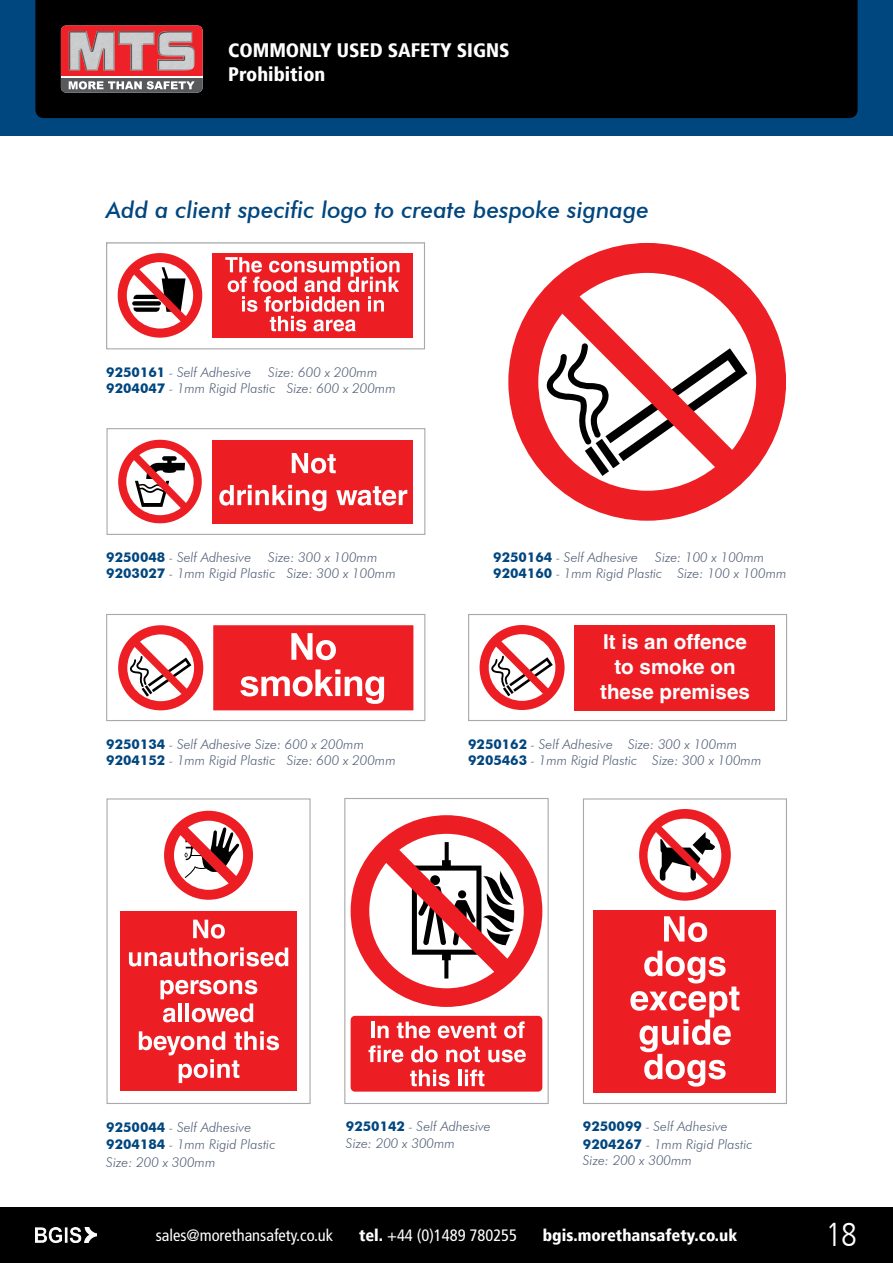
<style>
.page{position:relative;width:893px;height:1263px;background:#fff}
.page>*{position:absolute;margin:0;border:0;box-sizing:border-box;transform-origin:0 0}
.t1{font:300 condensed 33px "Frutiger LT";color:#fff}
.t2{font:italic 500 23.4px "Futura BT";color:#00467f}
.t3{font:700 20.55px/24.6px "Helvetica LT";color:#fff;text-align:center}
.t4{font:900 condensed 19.5px/23.4px "Frutiger";color:#fff}
.t5{font:condensed 16.5px "Frutiger LT";color:#fff}
.t6{font:900 condensed 16.5px "Frutiger";color:#fff}
.t7{font:italic 300 13.5px/16.2px "Futura BT";color:#546179}
.s1{font-weight:700;font-style:normal;color:#00467f}
.s2{font-family:"Frutiger";font-weight:900}
</style>
<div class="page">
<div style="left:0;top:0;width:893px;height:136px;background:#00467f"></div>
<div style="left:35px;top:0;width:823px;height:118px;background:#000"></div>
<svg style="left:61px;top:26px;width:142px;height:67px;background:#b95255"></svg>
<img style="left:118px;top:31px;width:37px;height:40px">
<img style="left:157px;top:31px;width:38px;height:40px">
<img style="left:69px;top:31px;width:46px;height:40px">
<hr style="left:61px;top:76px;width:142px;height:2px;background:#fff">
<div style="left:0;top:1208px;width:893px;height:55px;background:#000"></div>
<img style="left:36px;top:1228px;width:61px;height:15px">
<div style="left:212px;top:253px;width:201px;height:85px;background:#ed1d24"></div>
<svg style="left:118px;top:253px;width:84px;height:85px"></svg>
<svg style="left:225px;top:257px;width:174px;height:74px"></svg>
<div style="left:106px;top:242px;width:319px;height:107px;border:1px solid #a7a9ac"></div>
<svg style="left:213px;top:625px;width:200px;height:85px;background:#ef3f44"></svg>
<svg style="left:118px;top:625px;width:85px;height:85px"></svg>
<div style="left:106px;top:614px;width:319px;height:107px;border:1px solid #a7a9ac"></div>
<svg style="left:351px;top:815px;width:191px;height:192px"></svg>
<div style="left:351px;top:1016px;width:191px;height:75px;background:#ed1d24;border-radius:4px"></div>
<hr style="left:371px;top:1021px;width:4px;height:17px;background:#fff">
<svg style="left:378px;top:1025px;width:11px;height:13px"></svg>
<svg style="left:397px;top:1021px;width:33px;height:17px"></svg>
<svg style="left:438px;top:1022px;width:58px;height:16px"></svg>
<svg style="left:504px;top:1021px;width:21px;height:17px"></svg>
<svg style="left:368px;top:1045px;width:35px;height:17px"></svg>
<svg style="left:411px;top:1045px;width:27px;height:17px"></svg>
<svg style="left:446px;top:1046px;width:34px;height:16px"></svg>
<svg style="left:488px;top:1049px;width:38px;height:13px"></svg>
<svg style="left:410px;top:1069px;width:40px;height:17px"></svg>
<hr style="left:458px;top:1070px;width:4px;height:16px;background:#fff">
<svg style="left:465px;top:1069px;width:19px;height:17px"></svg>
<div style="left:344px;top:798px;width:205px;height:306px;border:1px solid #a7a9ac"></div>
<svg style="left:480px;top:625px;width:85px;height:85px"></svg>
<div style="left:574px;top:625px;width:201px;height:85px;background:#ed1d24"></div>
<div style="left:468px;top:614px;width:319px;height:107px;border:1px solid #a7a9ac"></div>
<div style="left:120px;top:911px;width:177px;height:179px;background:#ed1d24"></div>
<svg style="left:164px;top:811px;width:89px;height:89px"></svg>
<svg style="left:193px;top:920px;width:32px;height:18px"></svg>
<svg style="left:129px;top:947px;width:159px;height:19px"></svg>
<svg style="left:160px;top:980px;width:97px;height:42px"></svg>
<svg style="left:139px;top:1031px;width:140px;height:52px"></svg>
<div style="left:106px;top:798px;width:205px;height:306px;border:1px solid #a7a9ac"></div>
<svg style="left:118px;top:440px;width:84px;height:83px"></svg>
<div style="left:213px;top:440px;width:200px;height:83px;background:#ed1d24"></div>
<svg style="left:292px;top:453px;width:44px;height:20px"></svg>
<svg style="left:219px;top:485px;width:107px;height:26px"></svg>
<svg style="left:336px;top:486px;width:71px;height:20px"></svg>
<div style="left:106px;top:428px;width:319px;height:107px;border:1px solid #a7a9ac"></div>
<div style="left:593px;top:910px;width:183px;height:182px;background:#ed1d24"></div>
<svg style="left:639px;top:809px;width:92px;height:92px"></svg>
<svg style="left:664px;top:916px;width:43px;height:26px"></svg>
<svg style="left:630px;top:951px;width:109px;height:135px"></svg>
<div style="left:583px;top:798px;width:204px;height:306px;border:1px solid #a7a9ac"></div>
<svg style="left:508px;top:243px;width:278px;height:277px"></svg>
<h3 class="t4" style="left:228px;top:39px;width:283px">COMMONLY USED SAFETY SIGNS<br>Prohibition</h3>
<h2 class="t2" style="left:106px;top:195px;width:544px">Add a client specific logo to create bespoke signage</h2>
<p class="t7" style="left:106px;top:364px;width:146px"><span class="s1">9250161</span> - Self Adhesive</p>
<p class="t7" style="left:106px;top:364px;width:291px;text-indent:162px">Size: 600 x 200mm<br><span class="s1">9204047</span> - 1mm Rigid Plastic Size: 600 x 200mm</p>
<p class="t7" style="left:106px;top:549px;width:146px"><span class="s1">9250048</span> - Self Adhesive</p>
<p class="t7" style="left:106px;top:549px;width:291px;text-indent:162px">Size: 300 x 100mm<br><span class="s1">9203027</span> - 1mm Rigid Plastic Size: 300 x 100mm</p>
<p class="t7" style="left:493px;top:549px;width:146px"><span class="s1">9250164</span> - Self Adhesive</p>
<p class="t7" style="left:493px;top:549px;width:295px;text-indent:162px">Size: 100 x 100mm<br><span class="s1">9204160</span> - 1mm Rigid Plastic Size: 100 x 100mm</p>
<h3 class="t3" style="left:600px;top:629px;width:151px">It is an offence to smoke on these premises</h3>
<p class="t7" style="left:106px;top:736px;width:291px"><span class="s1">9250134</span> - Self Adhesive Size: 600 x 200mm<br><span class="s1">9204152</span> - 1mm Rigid Plastic Size: 600 x 200mm</p>
<p class="t7" style="left:468px;top:736px;width:295px"><span class="s1">9250162</span> - Self Adhesive Size: 300 x 100mm<br><span class="s1">9205463</span> - 1mm Rigid Plastic Size: 300 x 100mm</p>
<p class="t7" style="left:106px;top:1119px;width:171px"><span class="s1">9250044</span> - Self Adhesive<br><span class="s1">9204184</span> - 1mm Rigid Plastic</p>
<p class="t7" style="left:106px;top:1153px;width:111px">Size: 200 x 300mm</p>
<p class="t7" style="left:346px;top:1118px;width:146px"><span class="s1">9250142</span> - Self Adhesive<br>Size: 200 x 300mm</p>
<p class="t7" style="left:583px;top:1117px;width:171px;line-height:18px"><span class="s1">9250099</span> - Self Adhesive<br><span class="s1">9204267</span> - 1mm Rigid Plastic</p>
<p class="t7" style="left:583px;top:1152px;width:111px">Size: 200 x 300mm</p>
<p class="t5" style="left:156px;top:1226px;width:179px">sales@morethansafety.co.uk</p>
<p class="t5" style="left:359px;top:1226px;width:160px"><span class="s2">tel.</span> +44 (0)1489 780255</p>
<p class="t6" style="left:543px;top:1225px;width:196px">bgis.morethansafety.co.uk</p>
<h1 class="t1" style="left:825px;top:1216px;width:33px">18</h1>
</div>
